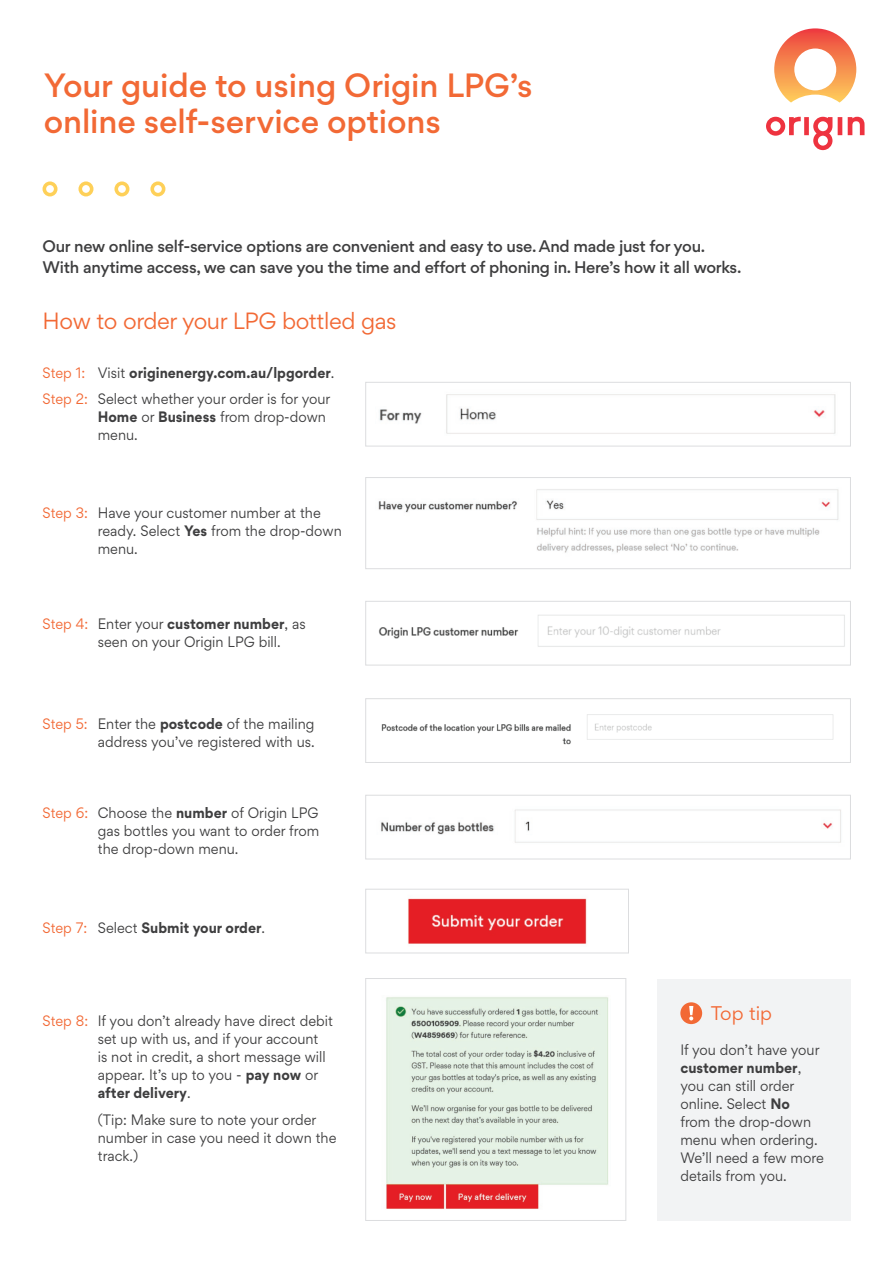
<style>
.page{position:relative;width:893px;height:1263px;background:#fff}
.page>*{position:absolute;margin:0;border:0;box-sizing:border-box;transform-origin:0 0}
.t1{font:500 30px/36px "Origin Gordita";letter-spacing:-.005em;color:#f26935}
.t2{font:21px "Origin Gordita";letter-spacing:-.02em;color:#f26935}
.t3{font:17.7px "Origin Gordita";color:#f26935}
.t4{font:500 15px/21px "Origin Gordita";letter-spacing:-.02em;color:#3e3e3f}
.t5{font:13.5px/18px "Origin Gordita";color:#3e3e3f;scale:.95 1}
.t6{font:700 13.5px "Origin Gordita";color:#3e3e3f;scale:.95 1}
.s1{color:#f26935}
.s2{font-weight:700}
.s3{font-weight:400;color:#f26935}
.s4{font-weight:400}
</style>
<div class="page">
<svg style="left:766px;top:117px;width:98px;height:33px"></svg>
<svg style="left:774px;top:28px;width:82px;height:75px"></svg>
<img style="left:379px;top:394px;width:457px;height:40px">
<div style="left:365px;top:382px;width:486px;height:64px;border:1px solid #dcdddf"></div>
<img style="left:378px;top:489px;width:461px;height:64px">
<div style="left:365px;top:477px;width:486px;height:92px;border:1px solid #dcdddf"></div>
<img style="left:378px;top:615px;width:467px;height:32px">
<div style="left:365px;top:601px;width:486px;height:64px;border:1px solid #dcdddf"></div>
<img style="left:381px;top:714px;width:453px;height:31px">
<div style="left:365px;top:698px;width:486px;height:65px;border:1px solid #dcdddf"></div>
<img style="left:381px;top:809px;width:460px;height:34px">
<div style="left:365px;top:795px;width:486px;height:64px;border:1px solid #dcdddf"></div>
<img style="left:408px;top:898px;width:179px;height:46px">
<div style="left:365px;top:889px;width:264px;height:64px;border:1px solid #dcdddf"></div>
<img style="left:386px;top:997px;width:223px;height:212px">
<div style="left:365px;top:978px;width:261px;height:243px;border:1px solid #dcdddf"></div>
<div style="left:657px;top:979px;width:193px;height:241px;background:#f2f3f4"></div>
<div style="left:680px;top:1002px;width:22px;height:22px;background:#f26935;border-radius:50%"></div>
<svg style="left:689px;top:1006px;width:4px;height:14px"></svg>
<svg style="left:43px;top:181px;width:15px;height:15px"></svg>
<svg style="left:78px;top:181px;width:15px;height:15px"></svg>
<svg style="left:150px;top:181px;width:15px;height:15px"></svg>
<svg style="left:114px;top:181px;width:15px;height:15px"></svg>
<h1 class="t1" style="left:44px;top:67px;width:490px">Your guide to using Origin LPG’s online self-service options</h1>
<p class="t4" style="left:43px;top:236px;width:700px">Our new online self-service options are convenient and easy to use. And made just for you.<br>With anytime access, we can save you the time and effort of phoning in. Here’s how it all works.</p>
<h2 class="t2" style="left:43px;top:305px;width:356px">How to order your LPG bottled gas</h2>
<p class="t5" style="left:43px;top:359px;width:309px;line-height:26.5px"><span class="s1">Step 1:</span> Visit <span class="s2">originenergy.com.au/lpgorder</span>.<br><span class="s1">Step 2:</span> Select whether your order is for your</p>
<p class="t5" style="left:98px;top:408px;width:242px"><span class="s2">Home</span> or <span class="s2">Business</span> from drop-down menu.</p>
<p class="t5" style="left:98px;top:504px;width:258px;text-indent:-55px"><span class="s1">Step 3:</span> Have your customer number at the ready. Select <span class="s2">Yes</span> from the drop-down menu.</p>
<p class="t5" style="left:98px;top:614px;width:220px;text-indent:-55px"><span class="s1">Step 4:</span> Enter your <span class="s2">customer number</span>, as seen on your Origin LPG bill.</p>
<p class="t5" style="left:43px;top:714px;width:288px;text-align:right"><span class="s1">Step 5:</span> Enter the <span class="s2">postcode</span> of the mailing address you’ve registered with us.</p>
<p class="t5" style="left:98px;top:803px;width:235px;text-align:justify;text-indent:-55px"><span class="s1">Step 6:</span> Choose the <span class="s2">number</span> of Origin LPG gas bottles you want to order from the drop-down menu.</p>
<p class="t6" style="left:43px;top:917px;width:236px"><span class="s3">Step 7:</span> <span class="s4">Select</span> Submit your order<span class="s4">.</span></p>
<p class="t5" style="left:98px;top:1012px;width:249px;text-indent:-55px"><span class="s1">Step 8:</span> If you don’t already have direct debit set up with us, and if your account<br>is not in credit, a short message will appear. It’s up to you - <span class="s2">pay now</span> or <span class="s2">after delivery</span>.</p>
<p class="t5" style="left:98px;top:1110px;width:253px">(Tip: Make sure to note your order number in case you need it down the track.)</p>
<h3 class="t3" style="left:711px;top:1000px;width:63px">Top tip</h3>
<p class="t5" style="left:680px;top:1040px;width:152px">If you don’t have your <span class="s2">customer number</span>, you can still order online. Select <span class="s2">No<br></span>from the drop-down menu when ordering.<br>We’ll need a few more details from you.</p>
</div>
